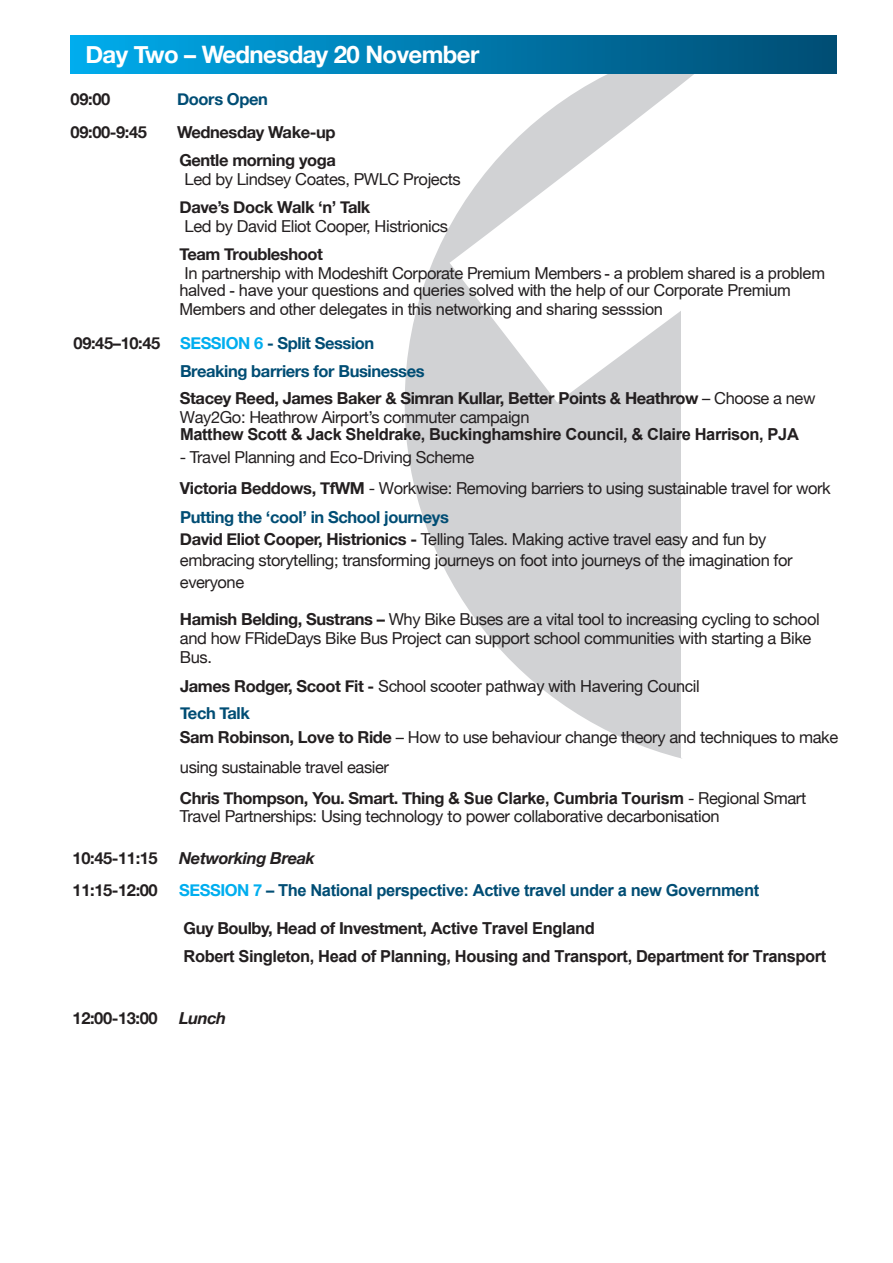
<style>
.page{position:relative;width:893px;height:1263px;background:#fff}
.page>*{position:absolute;margin:0;border:0;box-sizing:border-box;transform-origin:0 0}
.t1{font:700 24px "Helvetica Neue";letter-spacing:-.025em;color:#fff}
.t2{font:16.5px/29.8px "Helvetica Neue";letter-spacing:-.025em;color:#231f20}
.t3{font:700 16.5px/27.6px "Helvetica Neue";letter-spacing:-.025em;color:#231f20}
.t4{font:16.5px/19.5px "Arial";letter-spacing:-.025em;color:#231f20}
.t5{font:700 16.5px "Arial";letter-spacing:-.025em;color:#231f20}
.t6{font:700 16.5px "Arial";letter-spacing:-.025em;color:#004d74}
.t7{font:italic 700 16.5px "Helvetica Neue";letter-spacing:-.025em;color:#231f20}
.t8{font:700 16.5px "Helvetica Neue";letter-spacing:-.025em;color:#004d74}
.s1{font-weight:700}
.s2{font-family:"Arial"}
.s3{color:#00aeef}
.s4{color:#004d74}
.s5{font-weight:400}
.s6{font-weight:700;color:#004d74}
.s7{font-family:"Helvetica Neue";font-weight:700}
.s8{font-family:"Arial";font-weight:700}
.s9{font-family:"Helvetica Neue";color:#00aeef}
.s10{font-family:"Helvetica Neue"}
</style>
<div class="page">
<svg style="left:405px;top:73px;width:344px;height:686px"></svg>
<div style="left:71px;top:35px;width:765px;height:38px;background:linear-gradient(to right,#00abeb,#004b72)"></div>
<h1 class="t1" style="left:85px;top:35px;width:396px">Day Two – Wednesday 20 November</h1>
<p class="t3" style="left:71px;top:86px;width:41px">09:00</p>
<p class="t8" style="left:177px;top:87px;width:92px">Doors Open</p>
<p class="t3" style="left:71px;top:118px;width:78px">09:00-9:45</p>
<p class="t3" style="left:177px;top:118px;width:160px;line-height:28px">Wednesday Wake-up<br>Gentle morning yoga</p>
<p class="t2" style="left:185px;top:165px;width:278px">Led by Lindsey Coates, PWLC Projects</p>
<p class="t3" style="left:180px;top:193px;width:192px">Dave’s Dock Walk ‘n’ Talk</p>
<p class="t2" style="left:185px;top:212px;width:265px">Led by David Eliot Cooper, Histrionics</p>
<p class="t2" style="left:185px;top:245px;width:642px;line-height:19px;text-indent:-5px"><span class="s1">Team Troubleshoot<br></span>In partnership with Modeshift Corporate Premium Members <span class="s2">- a problem shared is a problem</span></p>
<p class="t4" style="left:179px;top:280px;width:613px">halved - have your questions and queries solved with the help of our Corporate Premium<br>Members and other delegates in this networking and sharing sesssion</p>
<p class="t3" style="left:180px;top:329px;width:637px;text-indent:-106px">09:45–10:45 <span class="s3">SESSION 6</span> <span class="s4">- Split Session<br>Breaking barriers for Businesses<br></span>Stacey Reed, James Baker &amp; Simran Kullar, Better Points &amp; Heathrow <span class="s5">– Choose a new</span></p>
<p class="t2" style="left:180px;top:403px;width:351px">Way2Go: Heathrow Airport’s commuter campaign</p>
<p class="t5" style="left:180px;top:423px;width:620px">Matthew Scott &amp; Jack Sheldrake, Buckinghamshire Council, &amp; Claire Harrison, PJA</p>
<p class="t2" style="left:180px;top:443px;width:652px">- Travel Planning and Eco-Driving Scheme<br><span class="s1">Victoria Beddows, TfWM</span> - Workwise: Removing barriers to using sustainable travel for work<br><span class="s6">Putting the ‘cool’ in School journeys</span></p>
<p class="t2" style="left:180px;top:529px;width:614px;line-height:21.8px"><span class="s1">David Eliot Cooper, Histrionics -</span> Telling Tales. Making active travel easy and fun by embracing storytelling; transforming journeys on foot into journeys of the imagination for everyone</p>
<p class="t2" style="left:180px;top:611px;width:641px;line-height:18.6px"><span class="s1">Hamish Belding, Sustrans –</span> Why Bike Buses are a vital tool to increasing cycling to school and how FRideDays Bike Bus Project can support school communities with starting a Bike<br>Bus.</p>
<p class="t4" style="left:180px;top:677px;width:521px"><span class="s7">James Rodger, Scoot Fit -</span> School scooter pathway with Havering Council</p>
<p class="t2" style="left:180px;top:702px;width:660px;line-height:23.7px"><span class="s6">Tech Talk<br></span><span class="s1">Sam Robinson, Love to Ride</span> – How to use behaviour change theory and techniques to make</p>
<p class="t2" style="left:180px;top:753px;width:628px;line-height:30.8px">using sustainable travel easier<br><span class="s1">Chris Thompson, You. Smart. Thing</span> <span class="s8">&amp; Sue Clarke, Cumbria Tourism</span> - Regional Smart</p>
<p class="t2" style="left:180px;top:802px;width:541px">Travel Partnerships: Using technology to power collaborative decarbonisation</p>
<p class="t3" style="left:73px;top:845px;width:87px">10:45-11:15</p>
<p class="t7" style="left:179px;top:845px;width:137px">Networking Break</p>
<p class="t3" style="left:73px;top:877px;width:87px">11:15-12:00</p>
<p class="t6" style="left:179px;top:879px;width:581px"><span class="s9">SESSION 7</span> <span class="s10">–</span> The National perspective: Active travel under a new Government</p>
<p class="t3" style="left:184px;top:915px;width:413px">Guy Boulby, Head of Investment<span class="s2">, Active Travel England</span></p>
<p class="t5" style="left:184px;top:945px;width:644px">Robert Singleton, Head of Planning, Housing and Transport, Department for Transport</p>
<p class="t3" style="left:73px;top:1004px;width:87px">12:00-13:00</p>
<p class="t7" style="left:179px;top:1005px;width:49px">Lunch</p>
</div>
